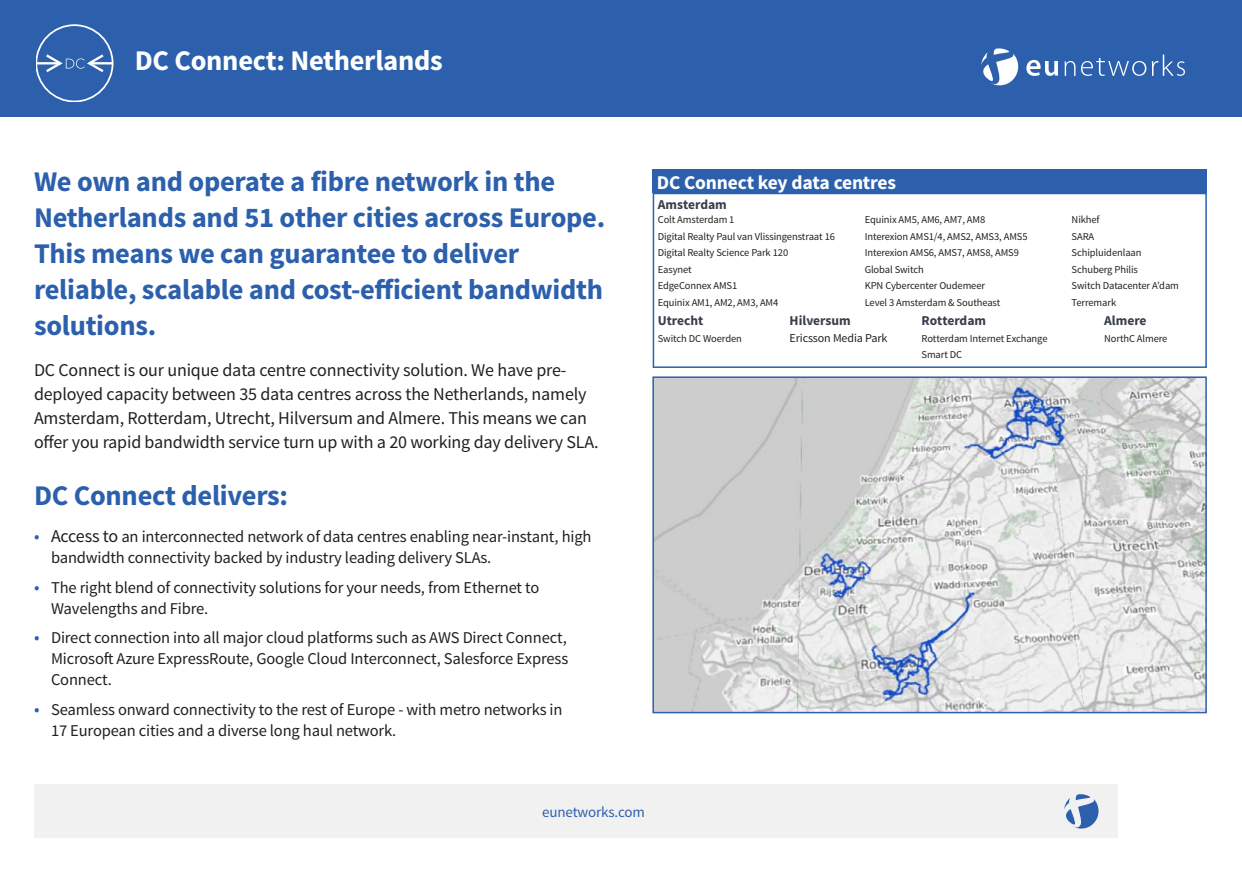
<style>
.page{position:relative;width:1242px;height:872px;background:#fff}
.page>*{position:absolute;margin:0;border:0;box-sizing:border-box;transform-origin:0 0}
.t1{font:700 28.5px/36px "Source Sans Pro";letter-spacing:-.01em;color:#2c60ad}
.t2{font:700 28.5px "Source Sans Pro";letter-spacing:-.01em;color:#fff}
.t3{font:700 19.5px "Source Sans Pro";letter-spacing:-.01em;color:#fff}
.t4{font:18px/24px "Source Sans Pro";letter-spacing:-.01em;color:#231f20}
.t5{font:16.5px/21px "Source Sans Pro";letter-spacing:-.01em;color:#231f20}
.t6{font:15px "Source Sans Pro";letter-spacing:-.01em;color:#2c60ad}
.t7{font:700 13.5px "Source Sans Pro";color:#383c4c}
.t8{font:12px "Source Sans Pro";letter-spacing:-.01em;color:#231f20}
.t9{font:10.5px/16.5px "Source Sans Pro";letter-spacing:-.01em;color:#231f20}
.s1{font-size:18px;color:#2c60ad}
.s2{font-size:18px}
</style>
<div class="page">
<div style="left:0;top:0;width:1242px;height:117px;background:#2c60ad"></div>
<svg style="left:1026px;top:60px;width:32px;height:16px"></svg>
<svg style="left:1064px;top:61px;width:11px;height:15px"></svg>
<svg style="left:1081px;top:55px;width:104px;height:21px"></svg>
<svg style="left:981px;top:48px;width:38px;height:38px"></svg>
<div style="left:34px;top:784px;width:1084px;height:54px;background:#f1f1f2"></div>
<svg style="left:1064px;top:794px;width:35px;height:35px"></svg>
<div style="left:36px;top:24px;width:77px;height:78px;border:2px solid #fff;border-radius:50%"></div>
<hr style="left:36px;top:62px;width:24px;height:2px;background:#fff">
<hr style="left:89px;top:62px;width:24px;height:2px;background:#fff">
<svg style="left:44px;top:54px;width:62px;height:18px"></svg>
<div style="left:652px;top:169px;width:554px;height:24px;background:#2c60ad"></div>
<img style="left:655px;top:379px;width:548px;height:331px">
<div style="left:652px;top:376px;width:554px;height:337px;border:2px solid #2c60ad"></div>
<div style="left:652px;top:193px;width:554px;height:175px;background:#fff;border:2px solid #2c60ad"></div>
<h1 class="t2" style="left:135px;top:42px;width:310px">DC Connect: Netherlands</h1>
<h1 class="t1" style="left:34px;top:164px;width:523px">We own and operate a fibre network in the</h1>
<p class="t3" style="left:657px;top:170px;width:241px">DC Connect key data centres</p>
<h1 class="t1" style="left:34px;top:200px;width:573px">Netherlands and 51 other cities across Europe.<br>This means we can guarantee to deliver reliable, scalable and cost-efficient bandwidth solutions.</h1>
<p class="t4" style="left:34px;top:358px;width:566px">DC Connect is our unique data centre connectivity solution. We have pre&shy;deployed capacity between 35 data centres across the Netherlands, namely Amsterdam, Rotterdam, Utrecht, Hilversum and Almere. This means we can offer you rapid bandwidth service turn up with a 20 working day delivery SLA.</p>
<h1 class="t1" style="left:34px;top:479px;width:255px">DC Connect delivers:</h1>
<p class="t5" style="left:51px;top:526px;width:542px;text-indent:-17px"><span class="s1">•</span> <span class="s2">Access to</span> an interconnected network of data centres enabling near-instant, high bandwidth connectivity backed by industry leading delivery SLAs.</p>
<p class="t5" style="left:51px;top:577px;width:490px;text-indent:-17px"><span class="s1">•</span> The right blend of connectivity solutions for your needs, from Ethernet to<br>Wavelengths and Fibre.</p>
<p class="t5" style="left:51px;top:627px;width:519px;text-align:justify;text-indent:-17px"><span class="s1">•</span> Direct connection into all major cloud platforms such as AWS Direct Connect, Microsoft Azure ExpressRoute, Google Cloud Interconnect, Salesforce Express Connect.</p>
<p class="t5" style="left:51px;top:699px;width:513px;text-indent:-17px"><span class="s1">•</span> Seamless onward connectivity to the rest of Europe - with metro networks in<br>17 European cities and a diverse long haul network.</p>
<p class="t7" style="left:658px;top:196px;width:71px">Amsterdam</p>
<p class="t9" style="left:658px;top:212px;width:179px">Colt Amsterdam 1<br>Digital Realty Paul van Vlissingenstraat 16<br>Digital Realty Science Park 120<br>Easynet<br>EdgeConnex AMS1<br>Equinix AM1, AM2, AM3, AM4</p>
<p class="t9" style="left:864px;top:212px;width:164px">Equinix AM5, AM6, AM7, AM8<br>Interexion AMS1/4, AMS2, AMS3, AMS5<br>Interexion AMS6, AMS7, AMS8, AMS9<br>Global Switch<br>KPN Cybercenter Oudemeer<br>Level 3 Amsterdam &amp; Southeast</p>
<p class="t9" style="left:1071px;top:212px;width:109px">Nikhef<br>SARA<br>Schipluidenlaan<br>Schuberg Philis<br>Switch Datacenter A’dam<br>Terremark</p>
<p class="t7" style="left:789px;top:312px;width:63px">Hilversum</p>
<p class="t8" style="left:789px;top:330px;width:99px">Ericsson Media Park</p>
<p class="t7" style="left:658px;top:312px;width:47px">Utrecht</p>
<p class="t9" style="left:658px;top:330px;width:86px">Switch DC Woerden</p>
<p class="t7" style="left:921px;top:312px;width:66px">Rotterdam</p>
<p class="t9" style="left:921px;top:330px;width:128px">Rotterdam Internet Exchange<br>Smart DC</p>
<p class="t7" style="left:1104px;top:312px;width:44px">Almere</p>
<p class="t9" style="left:1104px;top:330px;width:65px">NorthC Almere</p>
<p class="t6" style="left:542px;top:802px;width:104px">eunetworks.com</p>
</div>
